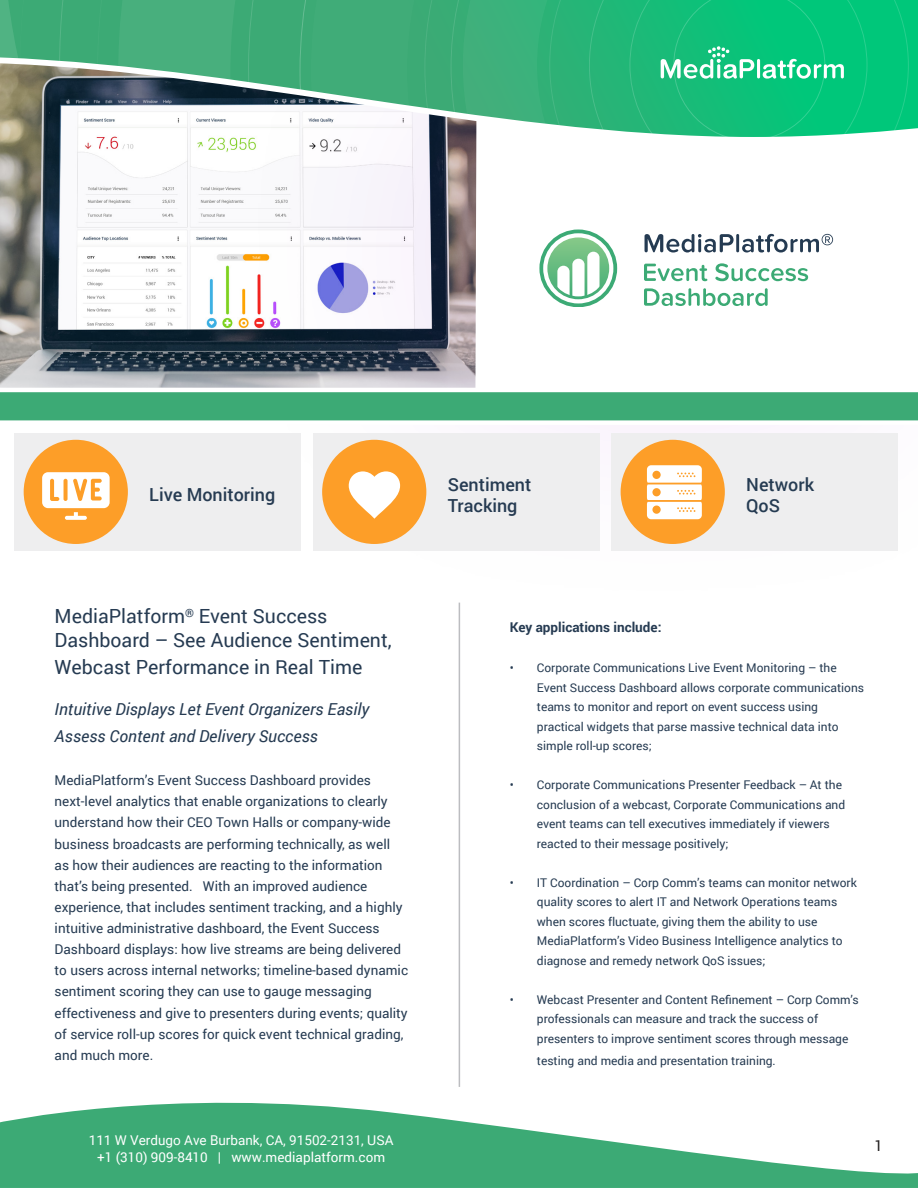
<style>
.page{position:relative;width:918px;height:1188px;background:#fff}
.page>*{position:absolute;margin:0;border:0;box-sizing:border-box;transform-origin:0 0}
.t1{font:19.5px/24px "Roboto";color:#263b52}
.t2{font:500 18px "Roboto";color:#263b52}
.t3{font:500 18px "Roboto";color:#253b52}
.t4{font:italic 16.5px/27px "Roboto";color:#263b52}
.t5{font:15px "Roboto";color:#231f20}
.t6{font:13.5px/21.1px "Roboto";color:#263b52}
.t7{font:13.5px/16.2px "Roboto";color:#fff;text-align:center}
.t8{font:700 13.5px "Roboto";color:#263b52}
.t9{font:12px/19.5px "Roboto";color:#263b52}
</style>
<div class="page">
<img style="left:0;top:143px;width:201px;height:245px">
<div style="left:201px;top:0;width:717px;height:644px;background:#9000cc;opacity:.11"></div>
<svg style="left:475px;top:143px;width:443px;height:245px"></svg>
<svg style="left:0;top:0;width:19px;height:143px;background:#83a781"></svg>
<svg style="left:19px;top:0;width:899px;height:143px"></svg>
<svg style="left:630px;top:0;width:237px;height:143px;background:#24c786"></svg>
<svg style="left:0;top:1086px;width:918px;height:102px;fill:#3caa75"></svg>
<svg style="left:0;top:388px;width:918px;height:37px"></svg>
<hr style="left:459px;top:603px;width:1px;height:484px;background:#bcbdc0">
<div style="left:611px;top:433px;width:287px;height:117px;background:#eeeeef"></div>
<div style="left:621px;top:440px;width:104px;height:104px;background:#fd9e28;border-radius:50%"></div>
<div style="left:313px;top:433px;width:286px;height:117px;background:#eeeeef"></div>
<div style="left:322px;top:440px;width:104px;height:104px;background:#fd9e28;border-radius:50%"></div>
<div style="left:14px;top:433px;width:287px;height:117px;background:#eeeeef"></div>
<div style="left:24px;top:440px;width:104px;height:104px;background:#fd9e28;border-radius:50%"></div>
<svg style="left:542px;top:232px;width:72px;height:72px"></svg>
<div style="left:539px;top:230px;width:78px;height:77px;border:6px solid #3caa75;border-radius:50%"></div>
<svg style="left:546px;top:236px;width:65px;height:65px"></svg>
<div style="left:543px;top:233px;width:70px;height:70px;border:4px solid #fff;border-radius:50%"></div>
<svg style="left:557px;top:252px;width:43px;height:44px"></svg>
<svg style="left:645px;top:234px;width:89px;height:19px"></svg>
<hr style="left:736px;top:234px;width:3px;height:18px;background:#253b52">
<svg style="left:742px;top:234px;width:91px;height:19px"></svg>
<svg style="left:644px;top:264px;width:63px;height:17px"></svg>
<svg style="left:715px;top:263px;width:93px;height:18px"></svg>
<svg style="left:644px;top:288px;width:124px;height:18px"></svg>
<svg style="left:65px;top:516px;width:22px;height:4px"></svg>
<svg style="left:42px;top:472px;width:68px;height:36px"></svg>
<svg style="left:349px;top:471px;width:51px;height:48px"></svg>
<svg style="left:647px;top:465px;width:55px;height:54px;background:#feefdc"></svg>
<p class="t2" style="left:149px;top:482px;width:127px">Live Monitoring</p>
<p class="t1" style="left:55px;top:603px;width:338px">MediaPlatform<sup>®</sup> Event Success<br>Dashboard – See Audience Sentiment,</p>
<p class="t1" style="left:55px;top:654px;width:309px">Webcast Performance in Real Time</p>
<p class="t4" style="left:55px;top:695px;width:316px">Intuitive Displays Let Event Organizers Easily<br>Assess Content and Delivery Success</p>
<p class="t6" style="left:55px;top:769px;width:355px">MediaPlatform’s Event Success Dashboard provides next-level analytics that enable organizations to clearly understand how their CEO Town Halls or company-wide business broadcasts are performing technically, as well<br>as how their audiences are reacting to the information that’s being presented. With an improved audience experience, that includes sentiment tracking, and a highly intuitive administrative dashboard, the Event Success Dashboard displays: how live streams are being delivered to users across internal networks; timeline-based dynamic sentiment scoring they can use to gauge messaging effectiveness and give to presenters during events; quality of service roll-up scores for quick event technical grading, and much more.</p>
<p class="t7" style="left:89px;top:1132px;width:306px">111 W Verdugo Ave Burbank, CA, 91502-2131, USA +1 (310) 909-8410 | www.mediaplatform.com</p>
<p class="t2" style="left:448px;top:471px;width:85px">Sentiment</p>
<p class="t2" style="left:448px;top:493px;width:71px">Tracking</p>
<p class="t3" style="left:746px;top:471px;width:69px">Network</p>
<p class="t3" style="left:746px;top:493px;width:35px">QoS</p>
<p class="t8" style="left:510px;top:618px;width:153px">Key applications include:</p>
<p class="t9" style="left:537px;top:658px;width:329px;text-indent:-27px">• Corporate Communications Live Event Monitoring – the Event Success Dashboard allows corporate communications teams to monitor and report on event success using practical widgets that parse massive technical data into simple roll-up scores;</p>
<p class="t9" style="left:537px;top:775px;width:310px;text-indent:-27px">• Corporate Communications Presenter Feedback – At the conclusion of a webcast, Corporate Communications and event teams can tell executives immediately if viewers reacted to their message positively;</p>
<p class="t9" style="left:537px;top:872px;width:321px;text-indent:-27px">• IT Coordination – Corp Comm’s teams can monitor network quality scores to alert IT and Network Operations teams when scores fluctuate, giving them the ability to use MediaPlatform’s Video Business Intelligence analytics to diagnose and remedy network QoS issues;</p>
<p class="t9" style="left:537px;top:989px;width:323px;text-indent:-27px">• Webcast Presenter and Content Refinement – Corp Comm’s professionals can measure and track the success of presenters to improve sentiment scores through message</p>
<p class="t9" style="left:537px;top:1051px;width:241px">testing and media and presentation training.</p>
<p class="t5" style="left:875px;top:1135px;width:10px">1</p>
</div>
